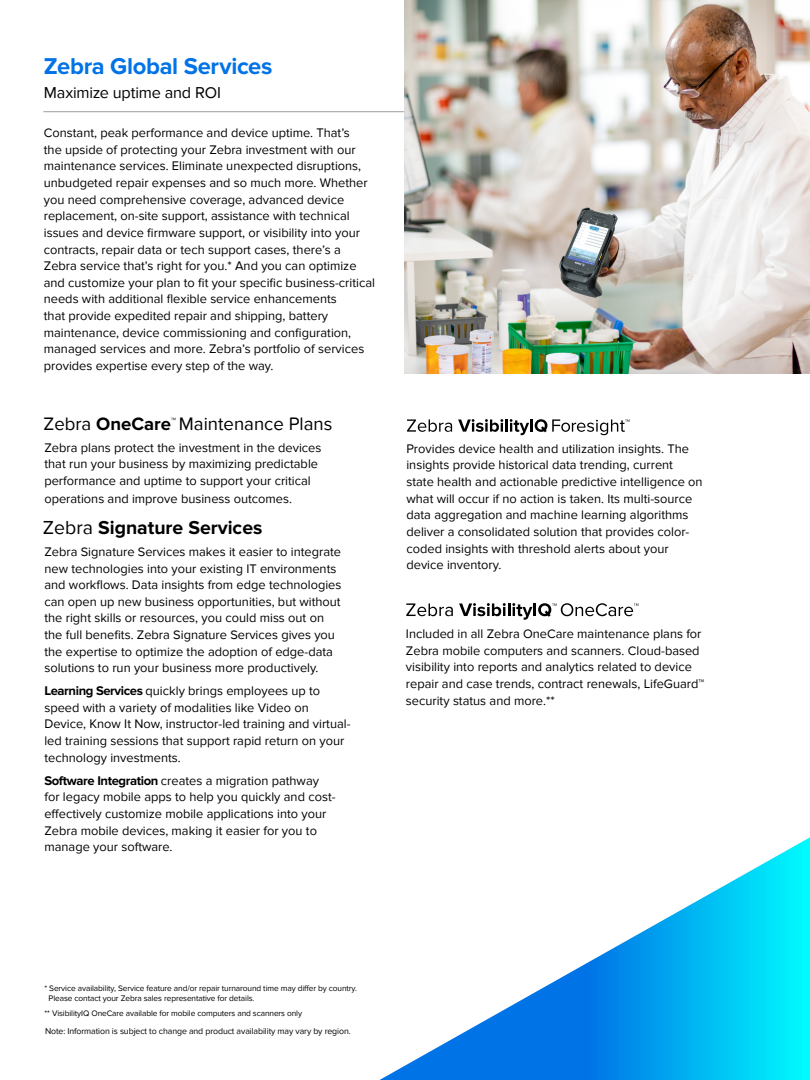
<style>
.page{position:relative;width:810px;height:1080px;background:#fff}
.page>*{position:absolute;margin:0;border:0;box-sizing:border-box;transform-origin:0 0}
.t1{font:700 23.75px "Proxima Nova";letter-spacing:-.015em;color:#0073e6}
.t2{font:700 19.38px "Proxima Nova";color:#000}
.t3{font:18.62px "Proxima Nova";color:#000}
.t4{font:16.25px "Proxima Nova";letter-spacing:-.01em;color:#000}
.t5{font:12.75px/16.6px "Proxima Nova";color:#000}
.t6{font:8.75px "Proxima Nova";letter-spacing:-.01em;color:#000}
.t7{font:8.38px/9.5px "Proxima Nova";letter-spacing:-.01em;color:#000}
.s1{font-weight:700}
.s2{font-weight:400}
.s3{font-weight:700;font-size:13px}
</style>
<div class="page">
<hr style="left:43px;top:111px;width:362px;height:1px;background:#a09e9e">
<svg style="left:406px;top:603px;width:47px;height:13px"></svg>
<svg style="left:459px;top:603px;width:179px;height:17px"></svg>
<svg style="left:380px;top:837px;width:430px;height:243px"></svg>
<svg style="left:407px;top:419px;width:45px;height:13px"></svg>
<svg style="left:458px;top:419px;width:172px;height:16px"></svg>
<img style="left:405px;top:0;width:405px;height:374px">
<h1 class="t1" style="left:44px;top:52px;width:230px">Zebra Global Services</h1>
<p class="t4" style="left:44px;top:83px;width:179px">Maximize uptime and ROI</p>
<p class="t5" style="left:44px;top:125px;width:333px">Constant, peak performance and device uptime. That’s<br>the upside of protecting your Zebra investment with our maintenance services. Eliminate unexpected disruptions, unbudgeted repair expenses and so much more. Whether you need comprehensive coverage, advanced device replacement, on-site support, assistance with technical issues and device firmware support, or visibility into your contracts, repair data or tech support cases, there’s a Zebra service that’s right for you.* And you can optimize and customize your plan to fit your specific business-critical needs with additional flexible service enhancements<br>that provide expedited repair and shipping, battery maintenance, device commissioning and configuration, managed services and more. Zebra’s portfolio of services provides expertise every step of the way.</p>
<h3 class="t3" style="left:44px;top:414px;width:290px">Zebra <span class="s1">OneCare</span><sup>™</sup> Maintenance Plans</h3>
<p class="t5" style="left:44px;top:439px;width:279px">Zebra plans protect the investment in the devices that run your business by maximizing predictable performance and uptime to support your critical</p>
<p class="t5" style="left:44px;top:490px;width:249px">operations and improve business outcomes.</p>
<h2 class="t2" style="left:43px;top:516px;width:221px"><span class="s2">Zebra</span> Signature Services</h2>
<p class="t5" style="left:44px;top:544px;width:298px">Zebra Signature Services makes it easier to integrate new technologies into your existing IT environments and workflows. Data insights from edge technologies can open up new business opportunities, but without the right skills or resources, you could miss out on the full benefits. Zebra Signature Services gives you the expertise to optimize the adoption of edge-data solutions to run your business more productively.</p>
<p class="t5" style="left:44px;top:683px;width:308px"><span class="s3">Learning Services</span> quickly brings employees up to speed with a variety of modalities like Video on Device, Know It Now, instructor-led training and virtual&shy;led training sessions that support rapid return on your technology investments.</p>
<p class="t5" style="left:44px;top:772px;width:293px"><span class="s3">Software Integration</span> creates a migration pathway for legacy mobile apps to help you quickly and cost&shy;effectively customize mobile applications into your Zebra mobile devices, making it easier for you to manage your software.</p>
<p class="t5" style="left:406px;top:440px;width:298px">Provides device health and utilization insights. The insights provide historical data trending, current state health and actionable predictive intelligence on what will occur if no action is taken. Its multi-source data aggregation and machine learning algorithms deliver a consolidated solution that provides color&shy;coded insights with threshold alerts about your device inventory.</p>
<p class="t5" style="left:406px;top:626px;width:300px">Included in all Zebra OneCare maintenance plans for Zebra mobile computers and scanners. Cloud-based visibility into reports and analytics related to device repair and case trends, contract renewals, LifeGuard™ security status and more.**</p>
<p class="t7" style="left:49px;top:984px;width:310px;text-indent:-4px">* Service availability, Service feature and/or repair turnaround time may differ by country.<br>Please contact your Zebra sales representative for details.</p>
<p class="t7" style="left:44px;top:1008px;width:259px">** VisibilityIQ OneCare available for mobile computers and scanners only</p>
<p class="t6" style="left:45px;top:1026px;width:307px">Note: Information is subject to change and product availability may vary by region.</p>
</div>
